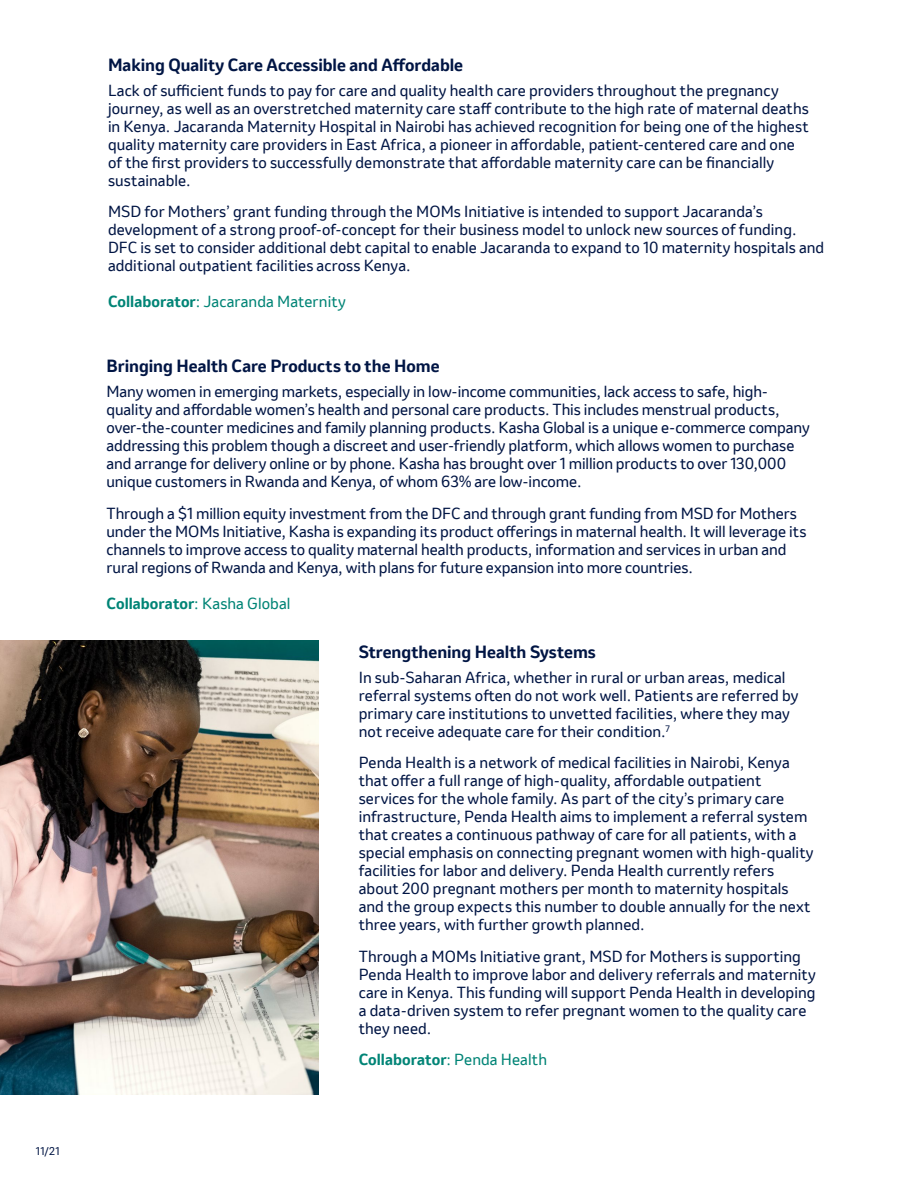
<style>
.page{position:relative;width:918px;height:1188px;background:#fff}
.page>*{position:absolute;margin:0;border:0;box-sizing:border-box;transform-origin:0 0}
.t1{font:700 16.5px "Invention";color:#001544}
.t2{font:15px/18px "Invention";color:#001544}
.t3{font:700 15px "Invention";color:#008476}
.t4{font:15px "Invention";letter-spacing:.005em;color:#008476}
.t5{font:10.5px "Invention";color:#001544}
.s1{font-weight:700}
.s2{font-weight:400}
</style>
<div class="page">
<img style="left:0;top:640px;width:318px;height:454px">
<p class="t5" style="left:36px;top:1144px;width:25px">11/21</p>
<p class="t1" style="left:108px;top:53px;width:357px">Making Quality Care Accessible and Affordable</p>
<p class="t2" style="left:108px;top:81px;width:702px">Lack of sufficient funds to pay for care and quality health care providers throughout the pregnancy journey, as well as an overstretched maternity care staff contribute to the high rate of maternal deaths in Kenya. Jacaranda Maternity Hospital in Nairobi has achieved recognition for being one of the highest quality maternity care providers in East Africa, a pioneer in affordable, patient-centered care and one of the first providers to successfully demonstrate that affordable maternity care can be financially sustainable.</p>
<p class="t2" style="left:108px;top:202px;width:718px">MSD for Mothers’ grant funding through the MOMs Initiative is intended to support Jacaranda’s development of a strong proof-of-concept for their business model to unlock new sources of funding.<br>DFC is set to consider additional debt capital to enable Jacaranda to expand to 10 maternity hospitals and additional outpatient facilities across Kenya.</p>
<p class="t4" style="left:108px;top:291px;width:239px"><span class="s1">Collaborator</span>: Jacaranda Maternity</p>
<p class="t1" style="left:106px;top:354px;width:335px">Bringing Health Care Products to the Home</p>
<p class="t2" style="left:106px;top:383px;width:705px">Many women in emerging markets, especially in low-income communities, lack access to safe, high&shy;quality and affordable women’s health and personal care products. This includes menstrual products, over-the-counter medicines and family planning products. Kasha Global is a unique e-commerce company addressing this problem though a discreet and user-friendly platform, which allows women to purchase and arrange for delivery online or by phone. Kasha has brought over 1 million products to over 130,000 unique customers in Rwanda and Kenya, of whom 63% are low-income.</p>
<p class="t2" style="left:106px;top:504px;width:701px">Through a $1 million equity investment from the DFC and through grant funding from MSD for Mothers under the MOMs Initiative, Kasha is expanding its product offerings in maternal health. It will leverage its channels to improve access to quality maternal health products, information and services in urban and rural regions of Rwanda and Kenya, with plans for future expansion into more countries.</p>
<p class="t3" style="left:106px;top:592px;width:185px">Collaborator<span class="s2">: Kasha Global</span></p>
<p class="t1" style="left:359px;top:640px;width:238px">Strengthening Health Systems</p>
<p class="t2" style="left:359px;top:668px;width:441px">In sub-Saharan Africa, whether in rural or urban areas, medical referral systems often do not work well. Patients are referred by primary care institutions to unvetted facilities, where they may not receive adequate care for their condition.<sup>7</sup></p>
<p class="t2" style="left:359px;top:754px;width:456px">Penda Health is a network of medical facilities in Nairobi, Kenya that offer a full range of high-quality, affordable outpatient services for the whole family. As part of the city’s primary care infrastructure, Penda Health aims to implement a referral system that creates a continuous pathway of care for all patients, with a special emphasis on connecting pregnant women with high-quality facilities for labor and delivery. Penda Health currently refers about 200 pregnant mothers per month to maternity hospitals and the group expects this number to double annually for the next three years, with further growth planned.</p>
<p class="t2" style="left:359px;top:947px;width:459px">Through a MOMs Initiative grant, MSD for Mothers is supporting Penda Health to improve labor and delivery referrals and maternity care in Kenya. This funding will support Penda Health in developing a data-driven system to refer pregnant women to the quality care they need.</p>
<p class="t3" style="left:359px;top:1049px;width:190px">Collaborator<span class="s2">: Penda Health</span></p>
</div>
